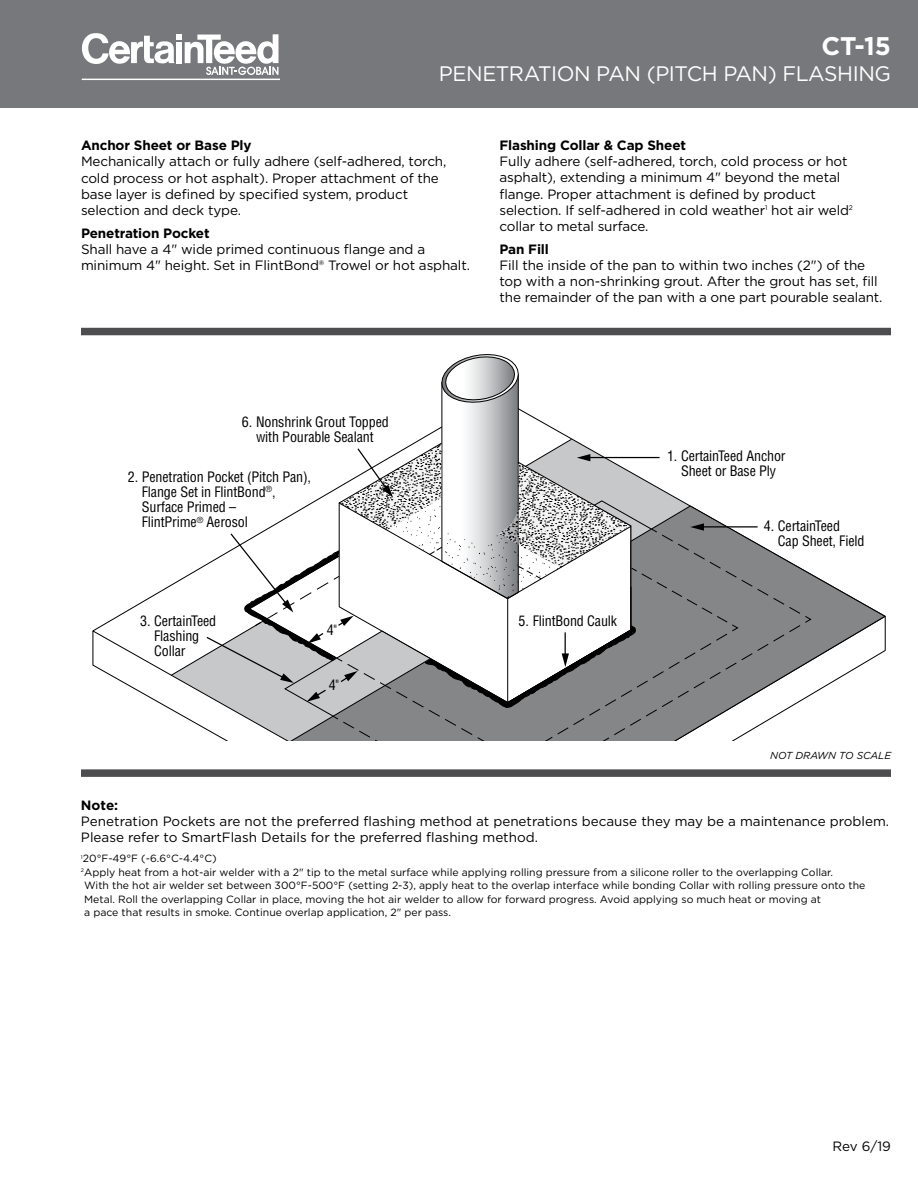
<style>
.page{position:relative;width:918px;height:1188px;background:#fff}
.page>*{position:absolute;margin:0;border:0;box-sizing:border-box;transform-origin:0 0}
.t1{font:700 25.5px "Gotham";color:#fff}
.t2{font:21px "Gotham";letter-spacing:-.02em;color:#fff}
.t3{font:condensed 14.1px/15px "Helvetica LT Std";letter-spacing:-.01em;color:#000}
.t4{font:13.5px/16px "Gotham";letter-spacing:-.01em;color:#000}
.t5{font:700 13.5px "Gotham";letter-spacing:-.01em;color:#000}
.t6{font:10.5px/13.5px "Gotham";color:#000}
.t7{font:italic 10.2px "Gotham";color:#000}
</style>
<div class="page">
<svg style="left:92px;top:616px;width:113px;height:113px"></svg>
<svg style="left:813px;top:575px;width:73px;height:119px"></svg>
<svg style="left:205px;top:354px;width:608px;height:387px"></svg>
<div style="left:0;top:0;width:918px;height:108px;background:#77787b"></div>
<svg style="left:82px;top:33px;width:197px;height:42px"></svg>
<hr style="left:82px;top:79px;width:198px;height:1px;background:#fff">
<div style="left:81px;top:328px;width:810px;height:7px;background:#4d4d4f"></div>
<div style="left:81px;top:769px;width:810px;height:8px;background:#4d4d4f"></div>
<h1 class="t1" style="left:821px;top:29px;width:71px">CT-15</h1>
<h2 class="t2" style="left:439px;top:60px;width:454px">PENETRATION PAN (PITCH PAN) FLASHING</h2>
<p class="t5" style="left:81px;top:137px;width:172px">Anchor Sheet or Base Ply</p>
<p class="t4" style="left:81px;top:153px;width:367px">Mechanically attach or fully adhere (self-adhered, torch, cold process or hot asphalt). Proper attachment of the base layer is defined by specified system, product selection and deck type.</p>
<p class="t5" style="left:81px;top:224px;width:130px">Penetration Pocket</p>
<p class="t4" style="left:81px;top:241px;width:390px">Shall have a 4" wide primed continuous flange and a minimum 4" height. Set in FlintBond® Trowel or hot asphalt.</p>
<p class="t5" style="left:500px;top:137px;width:188px">Flashing Collar &amp; Cap Sheet</p>
<p class="t4" style="left:500px;top:153px;width:355px">Fully adhere (self-adhered, torch, cold process or hot asphalt), extending a minimum 4" beyond the metal flange. Proper attachment is defined by product selection. If self-adhered in cold weather<sup>1</sup> hot air weld<sup>2 </sup>collar to metal surface.</p>
<p class="t5" style="left:500px;top:240px;width:51px">Pan Fill</p>
<p class="t4" style="left:500px;top:257px;width:385px">Fill the inside of the pan to within two inches (2") of the top with a non-shrinking grout. After the grout has set, fill the remainder of the pan with a one part pourable sealant.</p>
<p class="t3" style="left:242px;top:414px;width:148px;text-align:center">6. Nonshrink Grout Topped with Pourable Sealant</p>
<p class="t3" style="left:142px;top:469px;width:171px;text-indent:-14px">2. Penetration Pocket (Pitch Pan),<br>Flange Set in FlintBond<sup>®</sup>,<br>Surface Primed –<br>FlintPrime<sup>®</sup> Aerosol</p>
<p class="t3" style="left:154px;top:613px;width:64px;text-indent:-14px">3. CertainTeed<br>Flashing<br>Collar</p>
<p class="t3" style="left:327px;top:622px;width:12px">4"</p>
<p class="t3" style="left:329px;top:678px;width:12px">4"</p>
<p class="t3" style="left:519px;top:614px;width:100px">5. FlintBond Caulk</p>
<p class="t3" style="left:667px;top:448px;width:120px;text-align:center">1. CertainTeed Anchor<br>Sheet or Base Ply</p>
<p class="t3" style="left:778px;top:519px;width:88px;text-indent:-14px">4. CertainTeed<br>Cap Sheet, Field</p>
<p class="t7" style="left:770px;top:749px;width:122px">NOT DRAWN TO SCALE</p>
<p class="t5" style="left:81px;top:796px;width:39px">Note:</p>
<p class="t4" style="left:81px;top:813px;width:810px">Penetration Pockets are not the preferred flashing method at penetrations because they may be a maintenance problem.<br>Please refer to SmartFlash Details for the preferred flashing method.</p>
<p class="t6" style="left:81px;top:852px;width:786px"><sup>1</sup>20°F-49°F (-6.6°C-4.4°C)<br><sup>2</sup>Apply heat from a hot-air welder with a 2" tip to the metal surface while applying rolling pressure from a silicone roller to the overlapping Collar.<br>With the hot air welder set between 300°F-500°F (setting 2-3), apply heat to the overlap interface while bonding Collar with rolling pressure onto the Metal. Roll the overlapping Collar in place, moving the hot air welder to allow for forward progress. Avoid applying so much heat or moving at<br>a pace that results in smoke. Continue overlap application, 2" per pass.</p>
<p class="t4" style="left:833px;top:1138px;width:60px">Rev 6/19</p>
</div>
